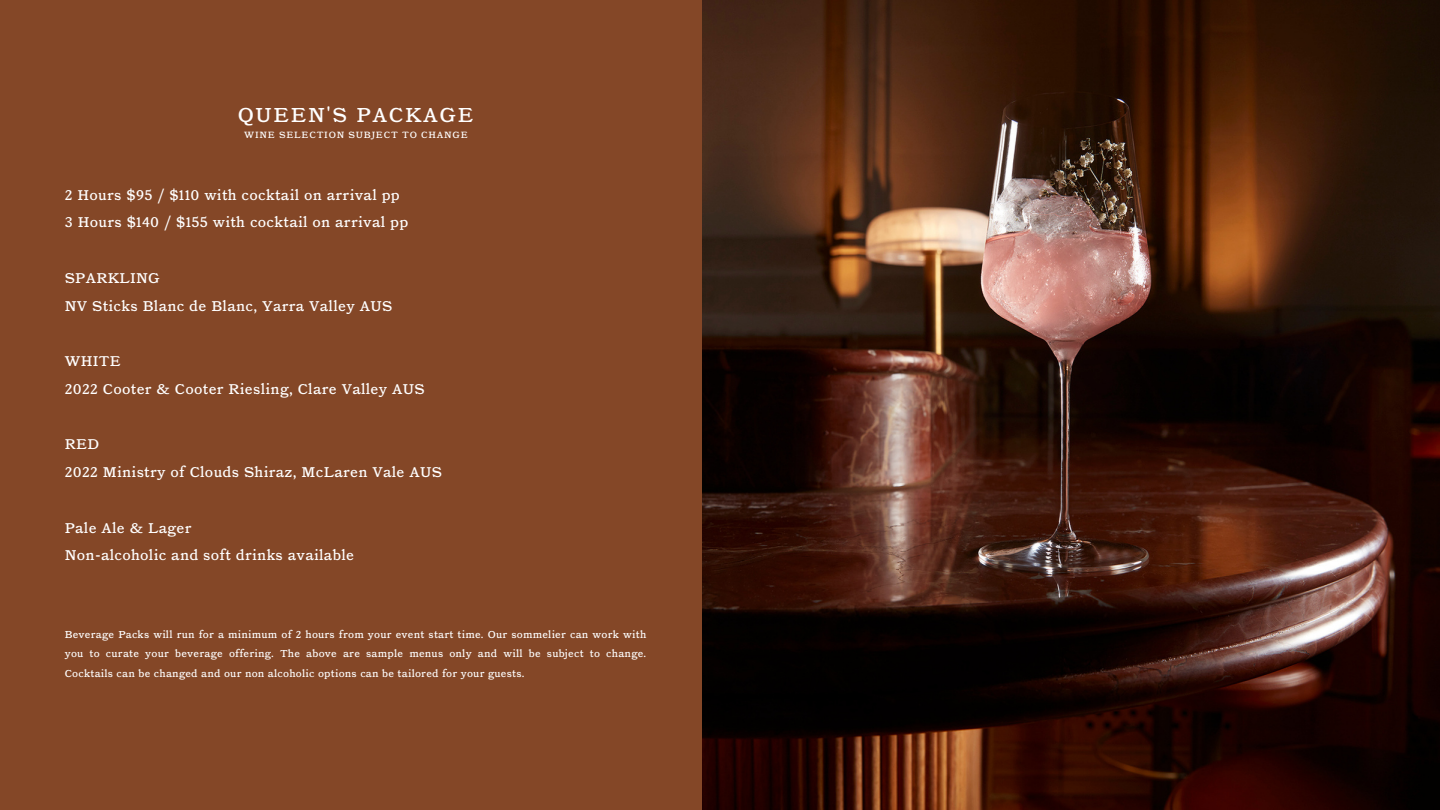
<style>
.page{position:relative;width:1440px;height:810px;background:#844727}
.page>*{position:absolute;margin:0;border:0;box-sizing:border-box;transform-origin:0 0}
.t1{font:20px "Catalogue LL";letter-spacing:.08em;color:#fff}
.t2{font:14px/27.8px "Catalogue LL";letter-spacing:.02em;color:#fff}
.t3{font:10px/19.5px "Catalogue LL";letter-spacing:.02em;color:#fff;text-align:justify}
.t4{font:9px "Catalogue LL";letter-spacing:.08em;color:#fff}
</style>
<div class="page">
<img style="left:702px;top:0;width:738px;height:810px">
<h1 class="t1" style="left:238px;top:103px;width:237px">QUEEN'S PACKAGE</h1>
<h1 class="t4" style="left:244px;top:129px;width:225px">WINE SELECTION SUBJECT TO CHANGE</h1>
<h1 class="t2" style="left:65px;top:181px;width:345px">2 Hours $95 / $110 with cocktail on arrival pp<br>3 Hours $140 / $155 with cocktail on arrival pp</h1>
<h1 class="t2" style="left:65px;top:264px;width:329px">SPARKLING<br>NV Sticks Blanc de Blanc, Yarra Valley AUS</h1>
<h1 class="t2" style="left:65px;top:347px;width:361px">WHITE<br>2022 Cooter &amp; Cooter Riesling, Clare Valley AUS</h1>
<h1 class="t2" style="left:65px;top:431px;width:379px">RED<br>2022 Ministry of Clouds Shiraz, McLaren Vale AUS</h1>
<p class="t2" style="left:65px;top:514px;width:291px">Pale Ale &amp; Lager<br>Non-alcoholic and soft drinks available</p>
<p class="t3" style="left:65px;top:624px;width:583px">Beverage Packs will run for a minimum of 2 hours from your event start time. Our sommelier can work with you to curate your beverage offering. The above are sample menus only and will be subject to change.<br>Cocktails can be changed and our non alcoholic options can be tailored for your guests.</p>
</div>
